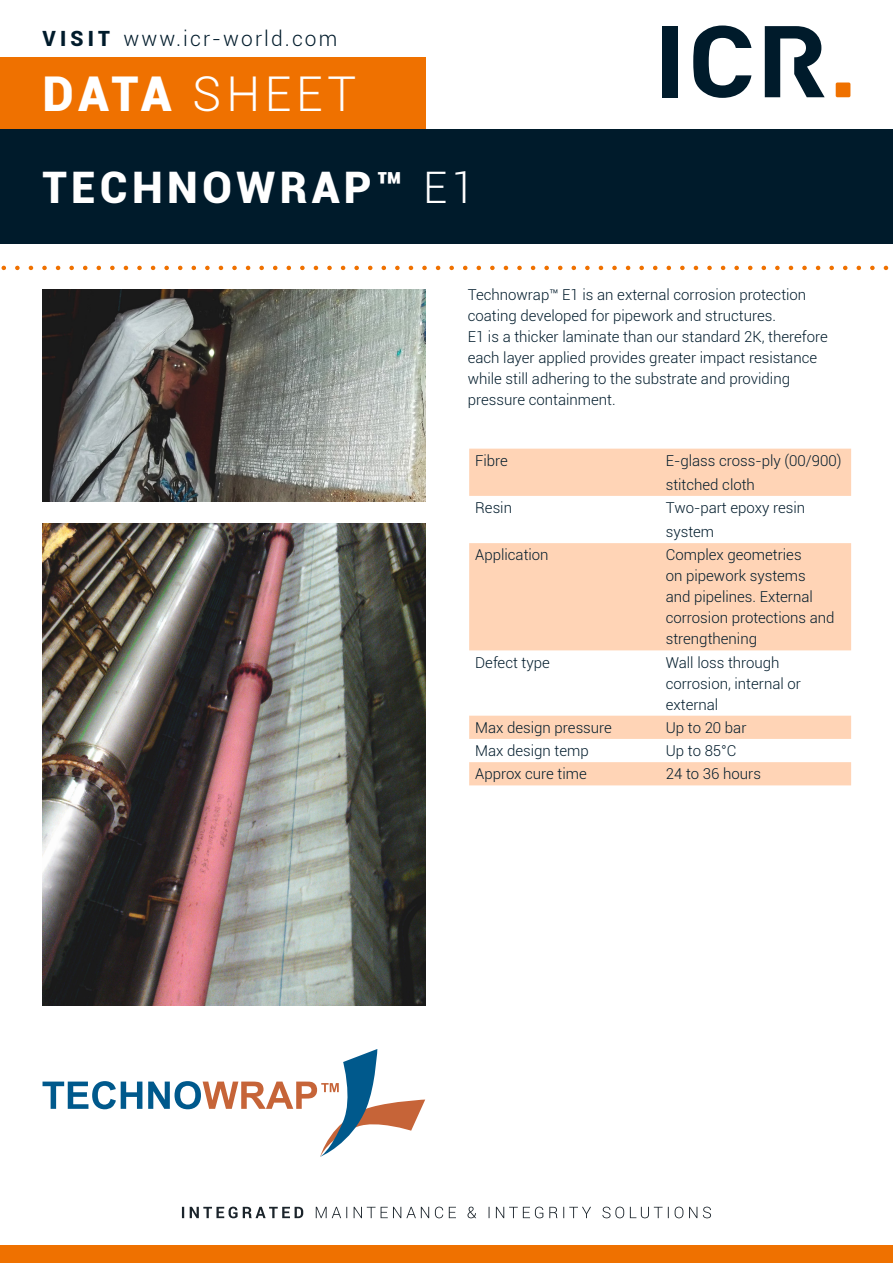
<style>
.page{position:relative;width:893px;height:1263px;background:#fff}
.page>*{position:absolute;margin:0;border:0;box-sizing:border-box;transform-origin:0 0}
.t1{font:300 48px "Roboto";letter-spacing:.1em;color:#fff}
.t2{font:900 43.5px "Roboto";letter-spacing:.1em;color:#fff}
.t3{font:300 21px "Roboto";letter-spacing:.1em;color:#001b2b}
.t4{font:300 15px/21px "Roboto";color:#001b2b}
.s1{font-weight:900}
.s2{font-weight:300}
</style>
<div class="page">
<img style="left:43px;top:289px;width:382px;height:213px">
<svg style="left:43px;top:1081px;width:99px;height:28px"></svg>
<svg style="left:148px;top:1049px;width:277px;height:108px"></svg>
<svg style="left:182px;top:1206px;width:529px;height:12px"></svg>
<div style="left:0;top:1245px;width:893px;height:18px;background:#ef7100"></div>
<div style="left:0;top:57px;width:425px;height:72px;background:#ef7100"></div>
<div style="left:662px;top:26px;width:15px;height:71px;background:#001b2b"></div>
<svg style="left:693px;top:26px;width:58px;height:72px"></svg>
<svg style="left:765px;top:26px;width:60px;height:71px"></svg>
<div style="left:836px;top:83px;width:14px;height:14px;background:#ef7100;border-radius:2px"></div>
<div style="left:0;top:129px;width:893px;height:115px;background:#001b2b"></div>
<svg style="left:1px;top:266px;width:888px;height:4px"></svg>
<svg style="left:469px;top:449px;width:382px;height:336px;fill:#ffd4b6"></svg>
<img style="left:43px;top:523px;width:382px;height:483px">
<p class="t3" style="left:43px;top:24px;width:296px"><span class="s1">VISIT</span> www.icr-world.com</p>
<p class="t1" style="left:43px;top:61px;width:315px"><span class="s1">DATA</span> SHEET</p>
<p class="t2" style="left:43px;top:157px;width:434px">TECHNOWRAP™ <span class="s2">E1</span></p>
<p class="t4" style="left:468px;top:284px;width:340px">Technowrap™ E1 is an external corrosion protection coating developed for pipework and structures.</p>
<p class="t4" style="left:468px;top:326px;width:361px">E1 is a thicker laminate than our standard 2K, therefore each layer applied provides greater impact resistance while still adhering to the substrate and providing pressure containment.</p>
<p class="t4" style="left:475px;top:450px;width:34px">Fibre</p>
<p class="t4" style="left:666px;top:448px;width:177px;line-height:24px">E-glass cross-ply (00/900) stitched cloth</p>
<p class="t4" style="left:475px;top:497px;width:38px">Resin</p>
<p class="t4" style="left:666px;top:495px;width:141px;line-height:24px">Two-part epoxy resin system</p>
<p class="t4" style="left:475px;top:544px;width:75px">Application</p>
<p class="t4" style="left:666px;top:544px;width:170px">Complex geometries<br>on pipework systems<br>and pipelines. External corrosion protections and strengthening</p>
<p class="t4" style="left:475px;top:651px;width:76px">Defect type</p>
<p class="t4" style="left:666px;top:651px;width:137px">Wall loss through corrosion, internal or external</p>
<p class="t4" style="left:475px;top:717px;width:138px">Max design pressure</p>
<p class="t4" style="left:666px;top:717px;width:82px">Up to 20 bar</p>
<p class="t4" style="left:475px;top:740px;width:115px">Max design temp</p>
<p class="t4" style="left:666px;top:740px;width:72px">Up to 85°C</p>
<p class="t4" style="left:475px;top:763px;width:113px">Approx cure time</p>
<p class="t4" style="left:666px;top:763px;width:97px">24 to 36 hours</p>
</div>
